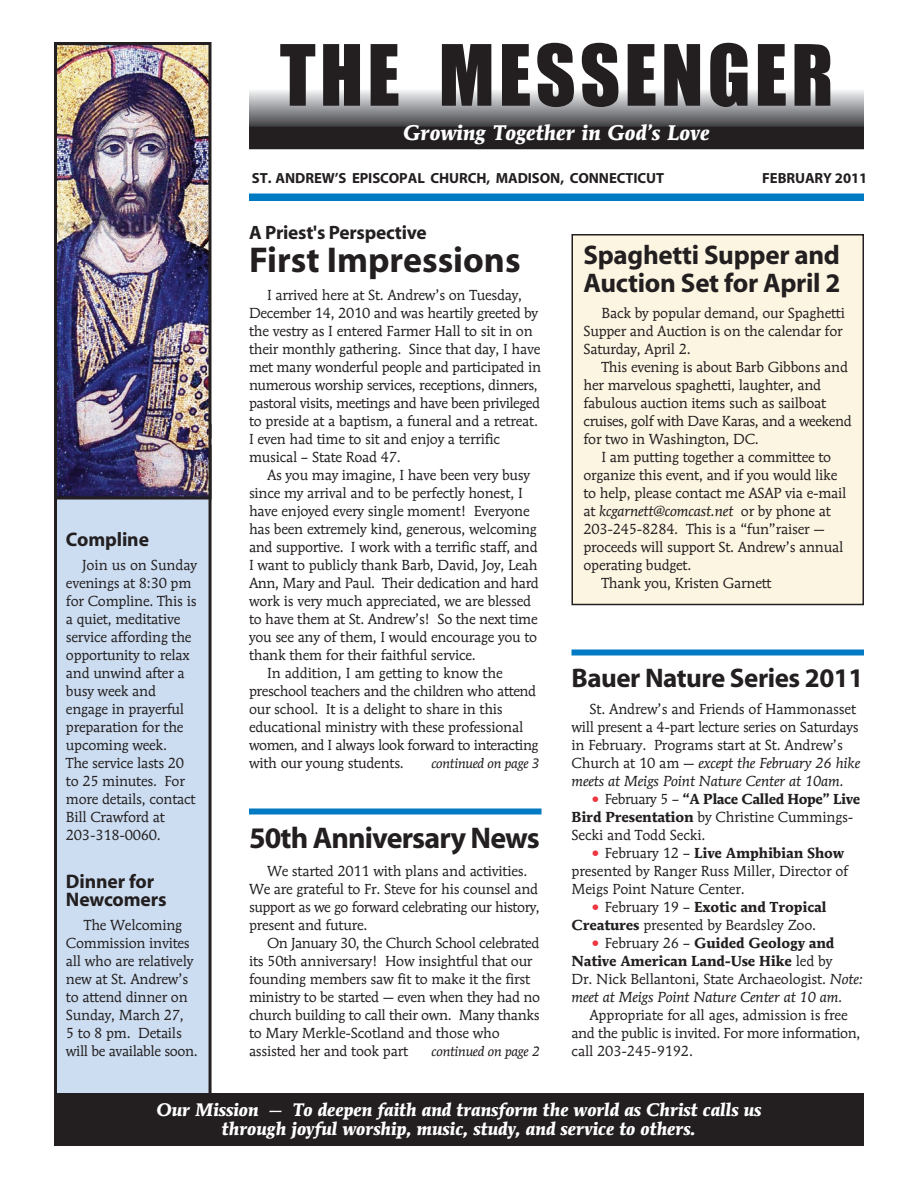
<style>
.page{position:relative;width:918px;height:1188px;background:#fff}
.page>*{position:absolute;margin:0;border:0;box-sizing:border-box;transform-origin:0 0}
.t1{font:78px "Impact";letter-spacing:.055em;color:#231f20}
.t2{font:700 36px "Myriad";color:#231f20}
.t3{font:700 30px "Myriad";letter-spacing:-.03em;color:#231f20}
.t4{font:700 27px/28.5px "Myriad";letter-spacing:-.01em;color:#231f20}
.t5{font:italic 700 21px "Mendoza Roman";letter-spacing:-.005em;color:#fff}
.t6{font:700 19.65px/18px "Myriad";letter-spacing:-.005em;color:#231f20}
.t7{font:700 19.35px "Myriad";letter-spacing:-.01em;color:#231f20}
.t8{font:italic 700 18px/19.4px "Mendoza Roman";letter-spacing:-.005em;color:#fff;text-align:center}
.t9{font:700 14.7px "Myriad";letter-spacing:-.005em;color:#231f20}
.t10{font:14.4px/18px "Mendoza Roman";letter-spacing:-.015em;color:#231f20}
.t11{font:14.4px "Mendoza Roman";letter-spacing:-.035em;color:#231f20}
.t12{font:italic 14.4px "Mendoza Roman";letter-spacing:-.015em;color:#231f20}
.t13{font:italic 13.5px "Mendoza Roman";letter-spacing:-.025em;color:#231f20}
.s1{font-style:normal}
.s2{font-style:italic}
.s3{font-size:21px;color:#ee3640}
.s4{font-weight:700}
.s5{font-weight:400}
</style>
<div class="page">
<div style="left:249px;top:90px;width:615px;height:38px;background:linear-gradient(to bottom,#f3f4f7,#3e3e41)"></div>
<div style="left:249px;top:194px;width:615px;height:7px;background:#007bc3"></div>
<div style="left:249px;top:127px;width:615px;height:22px;background:#231f20"></div>
<div style="left:249px;top:808px;width:293px;height:6px;background:#007bc3"></div>
<div style="left:572px;top:235px;width:291px;height:369px;background:#fcf5e2"></div>
<div style="left:572px;top:234px;width:292px;height:371px;border:2px solid #231f20"></div>
<div style="left:56px;top:446px;width:154px;height:670px;background:#ccddf1"></div>
<div style="left:54px;top:445px;width:158px;height:672px;border:3px solid #231f20"></div>
<div style="left:54px;top:1093px;width:810px;height:53px;background:#231f20"></div>
<div style="left:572px;top:650px;width:292px;height:6px;background:#007bc3"></div>
<img style="left:58px;top:46px;width:150px;height:450px">
<div style="left:54px;top:42px;width:158px;height:458px;border:3px solid #231f20"></div>
<h1 class="t1" style="left:280px;top:50px;width:555px">THE MESSENGER</h1>
<h3 class="t5" style="left:403px;top:124px;width:308px">Growing Together in God’s Love</h3>
<h3 class="t6" style="left:66px;top:532px;width:85px">Compline</h3>
<p class="t10" style="left:66px;top:557px;width:133px;text-indent:16px">Join us on Sunday evenings at 8:30 pm for Compline. This is a quiet, meditative service affording the opportunity to relax and unwind after a busy week and engage in prayerful preparation for the upcoming week.<br>The service lasts 20 to 25 minutes. For more details, contact<br>Bill Crawford at<br>203-318-0060.</p>
<h3 class="t6" style="left:66px;top:874px;width:102px">Dinner for<br>Newcomers</h3>
<p class="t10" style="left:66px;top:917px;width:133px;text-indent:18px">The Welcoming<br>Commission invites all who are relatively new at St. Andrew’s to attend dinner on<br>Sunday, March 27,<br>5 to 8 pm. Details will be available soon.</p>
<p class="t9" style="left:252px;top:173px;width:414px">ST. ANDREW’S EPISCOPAL CHURCH, MADISON, CONNECTICUT</p>
<p class="t9" style="left:762px;top:173px;width:107px">FEBRUARY 2011</p>
<h3 class="t7" style="left:249px;top:226px;width:179px">A Priest's Perspective</h3>
<h2 class="t2" style="left:249px;top:247px;width:273px">First Impressions</h2>
<p class="t10" style="left:249px;top:287px;width:294px;text-indent:18px">I arrived here at St. Andrew’s on Tuesday, December 14, 2010 and was heartily greeted by the vestry as I entered Farmer Hall to sit in on their monthly gathering. Since that day, I have met many wonderful people and participated in numerous worship services, receptions, dinners, pastoral visits, meetings and have been privileged to preside at a baptism, a funeral and a retreat.<br>I even had time to sit and enjoy a terrific musical – State Road 47.</p>
<p class="t10" style="left:267px;top:467px;width:265px">As you may imagine, I have been very busy</p>
<p class="t10" style="left:249px;top:485px;width:275px">since my arrival and to be perfectly honest, I</p>
<p class="t10" style="left:249px;top:503px;width:282px">have enjoyed every single moment! Everyone</p>
<p class="t10" style="left:249px;top:521px;width:289px">has been extremely kind, generous, welcoming</p>
<p class="t10" style="left:249px;top:539px;width:290px">and supportive. I work with a terrific staff, and</p>
<p class="t10" style="left:249px;top:557px;width:290px">I want to publicly thank Barb, David, Joy, Leah</p>
<p class="t10" style="left:249px;top:575px;width:291px">Ann, Mary and Paul. Their dedication and hard</p>
<p class="t10" style="left:249px;top:593px;width:284px">work is very much appreciated, we are blessed</p>
<p class="t10" style="left:249px;top:611px;width:290px">to have them at St. Andrew’s! So the next time</p>
<p class="t10" style="left:249px;top:629px;width:290px">you see any of them, I would encourage you to</p>
<p class="t10" style="left:249px;top:647px;width:228px">thank them for their faithful service.</p>
<p class="t10" style="left:267px;top:665px;width:237px">In addition, I am getting to know the</p>
<p class="t10" style="left:249px;top:683px;width:289px">preschool teachers and the children who attend</p>
<p class="t10" style="left:249px;top:701px;width:255px">our school. It is a delight to share in this</p>
<p class="t10" style="left:249px;top:719px;width:276px">educational ministry with these professional</p>
<p class="t11" style="left:249px;top:739px;width:291px">women, and I always look forward to interacting</p>
<p class="t10" style="left:249px;top:755px;width:156px">with our young students.</p>
<p class="t13" style="left:431px;top:758px;width:110px">continued on page 3</p>
<h3 class="t3" style="left:249px;top:826px;width:292px">50th Anniversary News</h3>
<p class="t10" style="left:249px;top:863px;width:292px;text-indent:18px">We started 2011 with plans and activities.<br>We are grateful to Fr. Steve for his counsel and support as we go forward celebrating our history, present and future.</p>
<p class="t10" style="left:249px;top:935px;width:293px;text-indent:18px">On January 30, the Church School celebrated its 50th anniversary! How insightful that our founding members saw fit to make it the first ministry to be started — even when they had no church building to call their own. Many thanks to Mary Merkle-Scotland and those who assisted her and took part</p>
<p class="t13" style="left:432px;top:1046px;width:110px">continued on page 2</p>
<h3 class="t4" style="left:583px;top:243px;width:259px">Spaghetti Supper and<br>Auction Set for April 2</h3>
<p class="t10" style="left:583px;top:305px;width:263px;text-indent:18px">Back by popular demand, our Spaghetti<br>Supper and Auction is on the calendar for<br>Saturday, April 2.</p>
<p class="t10" style="left:583px;top:359px;width:270px;text-indent:18px">This evening is about Barb Gibbons and her marvelous spaghetti, laughter, and fabulous auction items such as sailboat cruises, golf with Dave Karas, and a weekend for two in Washington, DC.</p>
<p class="t10" style="left:601px;top:449px;width:231px">I am putting together a committee to</p>
<p class="t10" style="left:583px;top:467px;width:255px">organize this event, and if you would like</p>
<p class="t10" style="left:583px;top:485px;width:264px">to help, please contact me ASAP via e-mail</p>
<p class="t12" style="left:583px;top:505px;width:249px"><span class="s1">at</span> kcgarnett@comcast.net <span class="s1">or by phone at</span></p>
<p class="t10" style="left:583px;top:521px;width:243px">203-245-8284<span class="s2">.</span> This is a “fun”raiser —</p>
<p class="t10" style="left:584px;top:539px;width:261px">proceeds will support St. Andrew’s annual</p>
<p class="t10" style="left:584px;top:557px;width:109px">operating budget.</p>
<p class="t10" style="left:602px;top:575px;width:172px">Thank you, Kristen Garnett</p>
<h3 class="t4" style="left:572px;top:666px;width:293px">Bauer Nature Series 2011</h3>
<p class="t10" style="left:572px;top:701px;width:290px;text-indent:18px">St. Andrew’s and Friends of Hammonasset will present a 4-part lecture series on Saturdays in February. Programs start at St. Andrew’s Church at 10 am — <span class="s2">except the February 26 hike meets at Meigs Point Nature Center at 10am.</span></p>
<p class="t10" style="left:571px;top:791px;width:290px;text-indent:18px"><span class="s3">•</span> February 5 – <span class="s4">“A Place Called Hope” Live<br>Bird Presentation</span> by Christine Cummings-<br>Secki and Todd Secki.</p>
<p class="t10" style="left:572px;top:845px;width:278px;text-indent:18px"><span class="s3">•</span> February 12 – <span class="s4">Live Amphibian Show </span>presented by Ranger Russ Miller, Director of<br>Meigs Point Nature Center.</p>
<p class="t10" style="left:572px;top:899px;width:257px;text-indent:18px"><span class="s3">•</span> February 19 – <span class="s4">Exotic and Tropical<br>Creatures</span> presented by Beardsley Zoo.</p>
<p class="t10" style="left:572px;top:935px;width:293px;text-indent:18px"><span class="s3">•</span> February 26 – <span class="s4">Guided Geology and Native American Land-Use Hike</span> led by<br>Dr. Nick Bellantoni, State Archaeologist. <span class="s2">Note: meet at Meigs Point Nature Center at 10 am.</span></p>
<p class="t10" style="left:572px;top:1007px;width:290px;text-indent:18px">Appropriate for all ages, admission is free and the public is invited. For more information, call 203-245-9192.</p>
<p class="t8" style="left:156px;top:1101px;width:607px">Our Mission <span class="s5">—</span> To deepen faith and transform the world as Christ calls us through joyful worship, music, study, and service to others.</p>
</div>
